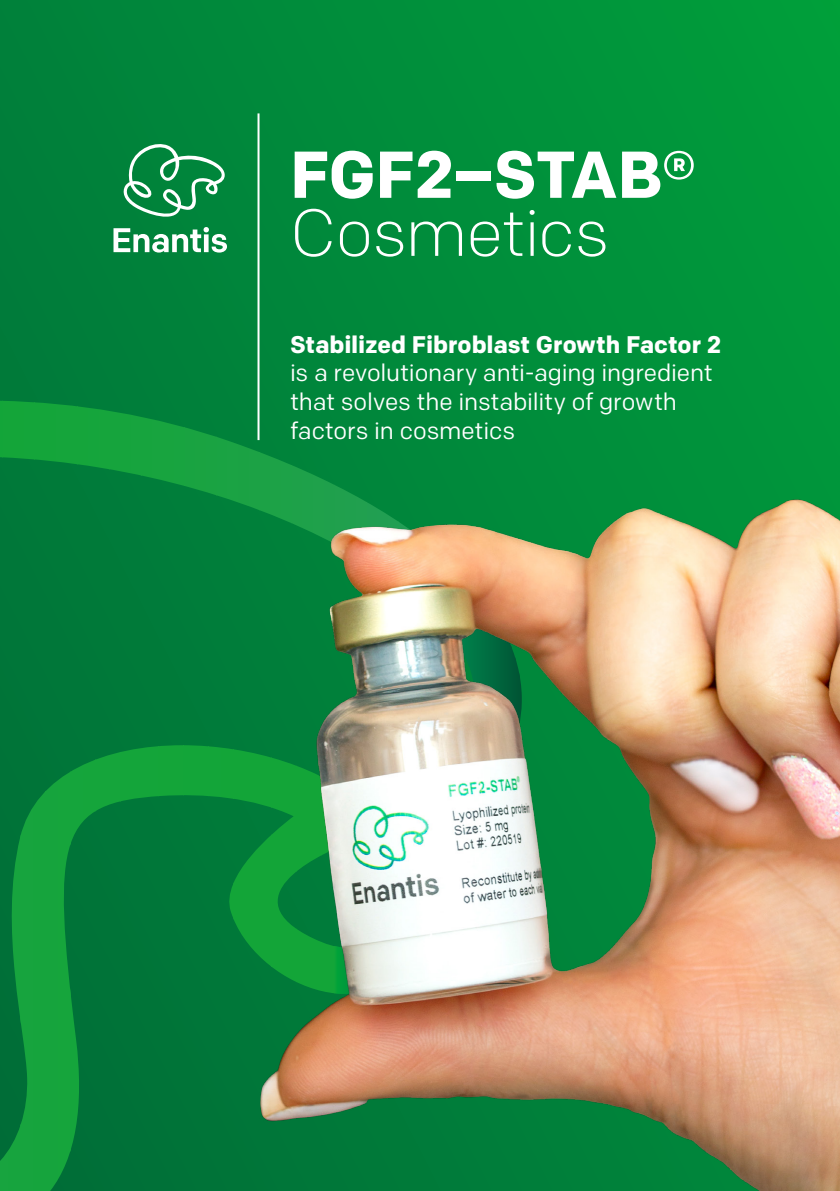
<style>
.page{position:relative;width:840px;height:1191px;background:#fff}
.page>*{position:absolute;margin:0;border:0;box-sizing:border-box;transform-origin:0 0}
.t1{font:700 66px "Colfax";letter-spacing:-.01em;color:#fff}
.t2{font:300 66px "Colfax";letter-spacing:-.015em;color:#fff}
.t3{font:24px/28.8px "Colfax";letter-spacing:-.005em;color:#fff}
.t4{font:700 24px "Colfax";letter-spacing:-.005em;color:#fff}
</style>
<div class="page">
<div style="left:0;top:0;width:839px;height:1191px;background:linear-gradient(to right,#007d3b,#009e3b)"></div>
<svg style="left:227px;top:401px;width:11px;height:344px;background:#04843b"></svg>
<svg style="left:216px;top:401px;width:11px;height:344px;background:#04833b"></svg>
<svg style="left:206px;top:401px;width:10px;height:344px;background:#04833b"></svg>
<svg style="left:195px;top:401px;width:11px;height:344px;background:#04833b"></svg>
<svg style="left:184px;top:401px;width:11px;height:344px;background:#04833b"></svg>
<svg style="left:174px;top:401px;width:10px;height:344px;background:#04823a"></svg>
<svg style="left:163px;top:401px;width:11px;height:344px;background:#04823a"></svg>
<svg style="left:152px;top:401px;width:11px;height:344px;background:#04823a"></svg>
<svg style="left:141px;top:401px;width:11px;height:344px;background:#03813a"></svg>
<svg style="left:131px;top:401px;width:10px;height:344px;background:#03813a"></svg>
<svg style="left:120px;top:401px;width:11px;height:344px;background:#03813a"></svg>
<svg style="left:109px;top:401px;width:11px;height:344px;background:#038039"></svg>
<svg style="left:99px;top:401px;width:10px;height:344px;background:#038039"></svg>
<svg style="left:88px;top:401px;width:11px;height:344px;background:#038039"></svg>
<svg style="left:77px;top:401px;width:11px;height:344px;background:#038039"></svg>
<svg style="left:67px;top:401px;width:10px;height:344px;background:#037f39"></svg>
<svg style="left:56px;top:401px;width:11px;height:344px;background:#037f39"></svg>
<svg style="left:45px;top:401px;width:11px;height:344px;background:#037f39"></svg>
<svg style="left:35px;top:401px;width:10px;height:344px;background:#037f39"></svg>
<svg style="left:24px;top:401px;width:11px;height:344px;background:#037e39"></svg>
<svg style="left:13px;top:401px;width:11px;height:344px;background:#037e38"></svg>
<svg style="left:2px;top:401px;width:11px;height:344px;background:#037e38"></svg>
<hr style="left:0;top:401px;width:2px;height:436px;background:#13a539">
<svg style="left:0;top:745px;width:8px;height:446px;background:#017338"></svg>
<svg style="left:8px;top:745px;width:12px;height:446px;background:#067f39"></svg>
<svg style="left:20px;top:745px;width:13px;height:446px;background:#11973c"></svg>
<div style="left:33px;top:745px;width:12px;height:446px;background:#16a43d"></div>
<div style="left:45px;top:745px;width:13px;height:446px;background:#16a43d"></div>
<svg style="left:58px;top:745px;width:12px;height:446px;background:#10993b"></svg>
<svg style="left:70px;top:745px;width:13px;height:446px;background:#068139"></svg>
<svg style="left:83px;top:745px;width:12px;height:446px;background:#027838"></svg>
<svg style="left:95px;top:745px;width:13px;height:446px;background:#027838"></svg>
<svg style="left:108px;top:745px;width:13px;height:446px;background:#027838"></svg>
<svg style="left:121px;top:745px;width:12px;height:446px;background:#027938"></svg>
<svg style="left:133px;top:745px;width:13px;height:446px;background:#027938"></svg>
<svg style="left:146px;top:745px;width:12px;height:446px;background:#027938"></svg>
<svg style="left:158px;top:745px;width:13px;height:446px;background:#027a38"></svg>
<svg style="left:171px;top:745px;width:12px;height:446px;background:#027a38"></svg>
<svg style="left:183px;top:745px;width:13px;height:446px;background:#027b38"></svg>
<svg style="left:196px;top:745px;width:12px;height:446px;background:#027b38"></svg>
<svg style="left:208px;top:745px;width:13px;height:446px;background:#027b38"></svg>
<svg style="left:221px;top:745px;width:12px;height:446px;background:#027c38"></svg>
<svg style="left:233px;top:745px;width:5px;height:446px;background:#038038"></svg>
<img style="left:238px;top:174px;width:601px;height:1017px">
<svg style="left:113px;top:140px;width:118px;height:112px"></svg>
<hr style="left:257px;top:113px;width:2px;height:327px;background:#fff">
<svg style="left:0;top:0;width:6px;height:6px"></svg>
<h1 class="t1" style="left:290px;top:134px;width:407px">FGF2–STAB®</h1>
<h1 class="t2" style="left:290px;top:192px;width:320px">Cosmetics</h1>
<p class="t4" style="left:290px;top:329px;width:433px">Stabilized Fibroblast Growth Factor 2</p>
<p class="t3" style="left:290px;top:358px;width:424px">is a revolutionary anti-aging ingredient that solves the instability of growth factors in cosmetics</p>
</div>
